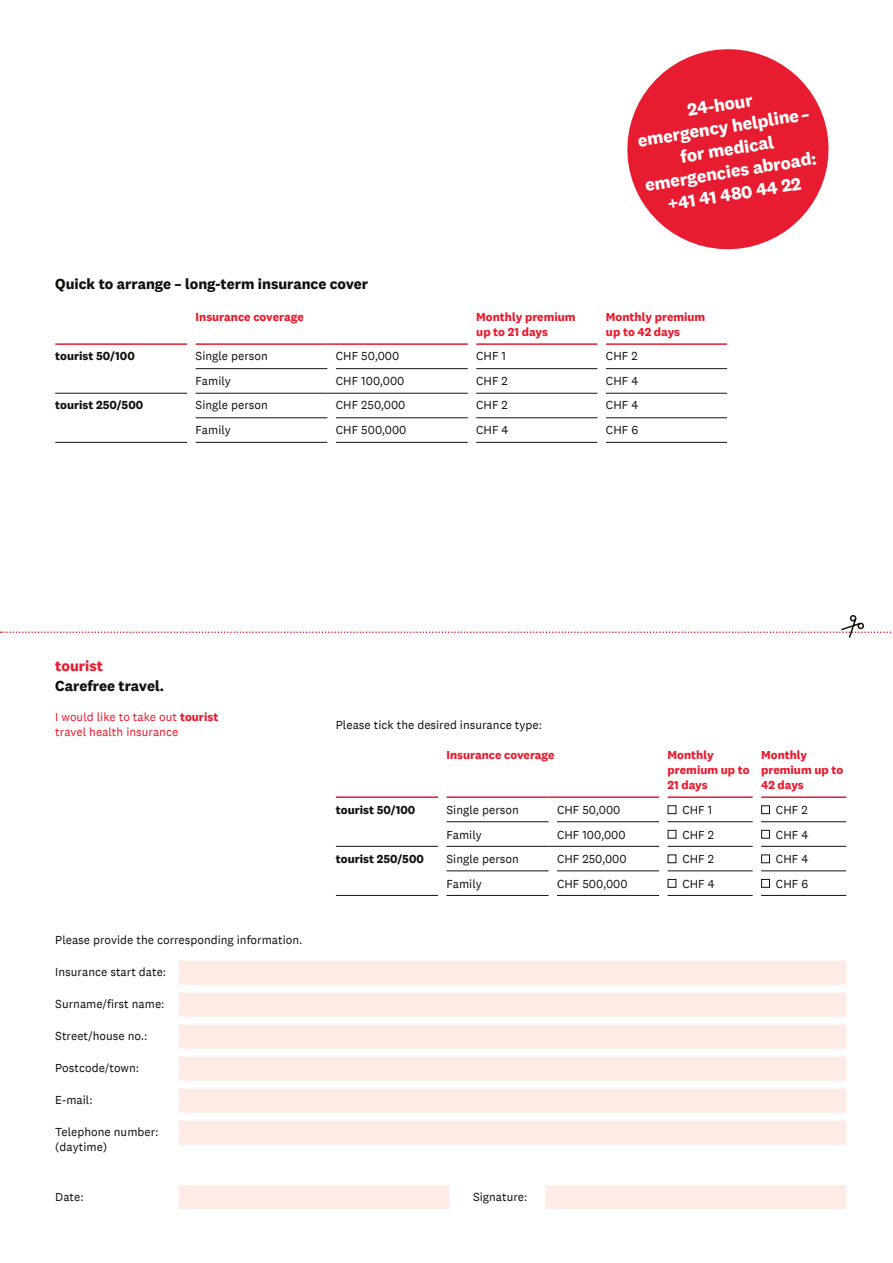
<style>
.page{position:relative;width:893px;height:1263px;background:#fff}
.page>*{position:absolute;margin:0;border:0;box-sizing:border-box;transform-origin:0 0}
.t1{font:700 18px/22.5px "National 2";color:#fff;text-align:center}
.t2{font:700 15px "National 2";color:#12120d}
.t3{font:700 15px "National 2";color:#e81c30}
.t4{font:12px/15px "National 2";color:#12120d}
.t5{font:700 12px/15px "National 2";color:#e81c30}
.t6{font:700 12px "National 2";color:#12120d}
.t7{font:12px/15px "National 2";color:#e81c30}
.s1{font-weight:700}
</style>
<div class="page">
<svg style="left:627px;top:49px;width:202px;height:201px;fill:#e81c30"></svg>
<hr style="left:196px;top:368px;width:131px;height:1px;background:#12120d">
<hr style="left:336px;top:368px;width:132px;height:1px;background:#12120d">
<hr style="left:606px;top:368px;width:121px;height:1px;background:#12120d">
<hr style="left:196px;top:417px;width:131px;height:1px;background:#12120d">
<hr style="left:336px;top:417px;width:132px;height:1px;background:#12120d">
<hr style="left:606px;top:417px;width:121px;height:1px;background:#12120d">
<hr style="left:55px;top:442px;width:132px;height:1px;background:#12120d">
<hr style="left:196px;top:442px;width:131px;height:1px;background:#12120d">
<hr style="left:336px;top:442px;width:132px;height:1px;background:#12120d">
<hr style="left:606px;top:442px;width:121px;height:1px;background:#12120d">
<hr style="left:476px;top:368px;width:121px;height:1px;background:#12120d">
<hr style="left:476px;top:417px;width:121px;height:1px;background:#12120d">
<hr style="left:476px;top:442px;width:121px;height:1px;background:#12120d">
<hr style="left:55px;top:393px;width:132px;height:1px;background:#12120d">
<hr style="left:196px;top:393px;width:131px;height:1px;background:#12120d">
<hr style="left:336px;top:393px;width:132px;height:1px;background:#12120d">
<hr style="left:476px;top:393px;width:121px;height:1px;background:#12120d">
<hr style="left:606px;top:393px;width:121px;height:1px;background:#12120d">
<hr style="left:55px;top:343px;width:132px;height:2px;background:#e81c30">
<hr style="left:196px;top:343px;width:131px;height:2px;background:#e81c30">
<svg style="left:327px;top:343px;width:9px;height:2px"></svg>
<hr style="left:336px;top:343px;width:132px;height:2px;background:#e81c30">
<hr style="left:476px;top:343px;width:121px;height:2px;background:#e81c30">
<hr style="left:606px;top:343px;width:121px;height:2px;background:#e81c30">
<hr style="left:446px;top:821px;width:103px;height:1px;background:#12120d">
<hr style="left:557px;top:821px;width:102px;height:1px;background:#12120d">
<hr style="left:761px;top:821px;width:85px;height:1px;background:#12120d">
<hr style="left:446px;top:871px;width:103px;height:1px;background:#12120d">
<hr style="left:557px;top:871px;width:102px;height:1px;background:#12120d">
<hr style="left:761px;top:871px;width:85px;height:1px;background:#12120d">
<hr style="left:336px;top:895px;width:102px;height:1px;background:#12120d">
<hr style="left:446px;top:895px;width:103px;height:1px;background:#12120d">
<hr style="left:557px;top:895px;width:102px;height:1px;background:#12120d">
<hr style="left:761px;top:895px;width:85px;height:1px;background:#12120d">
<hr style="left:668px;top:821px;width:85px;height:1px;background:#12120d">
<hr style="left:668px;top:871px;width:85px;height:1px;background:#12120d">
<hr style="left:668px;top:895px;width:85px;height:1px;background:#12120d">
<hr style="left:336px;top:846px;width:102px;height:1px;background:#12120d">
<hr style="left:446px;top:846px;width:103px;height:1px;background:#12120d">
<hr style="left:557px;top:846px;width:102px;height:1px;background:#12120d">
<hr style="left:668px;top:846px;width:85px;height:1px;background:#12120d">
<hr style="left:761px;top:846px;width:85px;height:1px;background:#12120d">
<hr style="left:336px;top:796px;width:102px;height:2px;background:#e81c30">
<hr style="left:446px;top:796px;width:103px;height:2px;background:#e81c30">
<svg style="left:549px;top:796px;width:8px;height:2px"></svg>
<hr style="left:557px;top:796px;width:102px;height:2px;background:#e81c30">
<hr style="left:668px;top:796px;width:85px;height:2px;background:#e81c30">
<hr style="left:761px;top:796px;width:85px;height:2px;background:#e81c30">
<div style="left:668px;top:805px;width:8px;height:9px;border:1px solid #12120d"></div>
<div style="left:761px;top:805px;width:9px;height:9px;border:1px solid #12120d"></div>
<div style="left:668px;top:830px;width:8px;height:9px;border:1px solid #12120d"></div>
<div style="left:761px;top:830px;width:9px;height:9px;border:1px solid #12120d"></div>
<div style="left:761px;top:854px;width:9px;height:9px;border:1px solid #12120d"></div>
<div style="left:668px;top:879px;width:8px;height:9px;border:1px solid #12120d"></div>
<div style="left:761px;top:879px;width:9px;height:9px;border:1px solid #12120d"></div>
<div style="left:179px;top:961px;width:667px;height:24px;background:#fdece6"></div>
<div style="left:179px;top:993px;width:667px;height:24px;background:#fdece6"></div>
<div style="left:179px;top:1025px;width:667px;height:24px;background:#fdece6"></div>
<div style="left:179px;top:1057px;width:667px;height:24px;background:#fdece6"></div>
<div style="left:179px;top:1089px;width:667px;height:24px;background:#fdece6"></div>
<div style="left:179px;top:1121px;width:667px;height:24px;background:#fdece6"></div>
<div style="left:545px;top:1185px;width:301px;height:24px;background:#fdece6"></div>
<div style="left:179px;top:1185px;width:271px;height:24px;background:#fdece6"></div>
<svg style="left:1px;top:615px;width:892px;height:23px"></svg>
<h1 class="t1" style="left:633px;top:107px;width:175px;rotate:-9deg">24-hour<br>emergency helpline– for medical emergencies abroad: +41 41 480 44 22</h1>
<p class="t2" style="left:55px;top:275px;width:314px">Quick to arrange – long-term insurance cover</p>
<p class="t5" style="left:196px;top:309px;width:110px">Insurance coverage</p>
<p class="t5" style="left:476px;top:309px;width:101px">Monthly premium up to 21 days</p>
<p class="t5" style="left:606px;top:309px;width:101px">Monthly premium up to 42 days</p>
<p class="t6" style="left:55px;top:349px;width:81px">tourist 50/100</p>
<p class="t4" style="left:196px;top:348px;width:74px">Single person</p>
<p class="t4" style="left:336px;top:348px;width:65px">CHF 50,000</p>
<p class="t4" style="left:476px;top:348px;width:31px">CHF 1</p>
<p class="t4" style="left:606px;top:348px;width:33px">CHF 2</p>
<p class="t4" style="left:196px;top:373px;width:37px">Family</p>
<p class="t4" style="left:336px;top:373px;width:70px">CHF 100,000</p>
<p class="t4" style="left:476px;top:373px;width:33px">CHF 2</p>
<p class="t4" style="left:606px;top:373px;width:34px">CHF 4</p>
<p class="t6" style="left:55px;top:398px;width:89px">tourist 250/500</p>
<p class="t4" style="left:196px;top:398px;width:74px">Single person</p>
<p class="t4" style="left:336px;top:398px;width:71px">CHF 250,000</p>
<p class="t4" style="left:476px;top:398px;width:33px">CHF 2</p>
<p class="t4" style="left:606px;top:398px;width:34px">CHF 4</p>
<p class="t4" style="left:196px;top:422px;width:37px">Family</p>
<p class="t4" style="left:336px;top:422px;width:72px">CHF 500,000</p>
<p class="t4" style="left:476px;top:422px;width:34px">CHF 4</p>
<p class="t4" style="left:606px;top:422px;width:34px">CHF 6</p>
<p class="t3" style="left:55px;top:657px;width:49px">tourist</p>
<p class="t2" style="left:55px;top:676px;width:110px">Carefree travel.</p>
<p class="t7" style="left:55px;top:709px;width:165px">I would like to take out <span class="s1">tourist </span>travel health insurance</p>
<p class="t4" style="left:336px;top:718px;width:208px">Please tick the desired insurance type:</p>
<p class="t5" style="left:446px;top:747px;width:110px">Insurance coverage</p>
<p class="t5" style="left:668px;top:747px;width:84px">Monthly premium up to<br>21 days</p>
<p class="t5" style="left:761px;top:747px;width:84px">Monthly premium up to<br>42 days</p>
<p class="t6" style="left:336px;top:802px;width:81px">tourist 50/100</p>
<p class="t4" style="left:446px;top:802px;width:74px">Single person</p>
<p class="t4" style="left:557px;top:802px;width:65px">CHF 50,000</p>
<p class="t4" style="left:682px;top:802px;width:31px">CHF 1</p>
<p class="t4" style="left:776px;top:802px;width:33px">CHF 2</p>
<p class="t4" style="left:446px;top:827px;width:37px">Family</p>
<p class="t4" style="left:557px;top:827px;width:70px">CHF 100,000</p>
<p class="t4" style="left:682px;top:827px;width:33px">CHF 2</p>
<p class="t4" style="left:776px;top:827px;width:34px">CHF 4</p>
<p class="t6" style="left:336px;top:852px;width:89px">tourist 250/500</p>
<p class="t4" style="left:446px;top:851px;width:74px">Single person</p>
<p class="t4" style="left:557px;top:851px;width:71px">CHF 250,000</p>
<p class="t4" style="left:682px;top:851px;width:33px">CHF 2</p>
<p class="t4" style="left:776px;top:851px;width:34px">CHF 4</p>
<p class="t4" style="left:446px;top:876px;width:37px">Family</p>
<p class="t4" style="left:557px;top:876px;width:72px">CHF 500,000</p>
<p class="t4" style="left:682px;top:876px;width:34px">CHF 4</p>
<p class="t4" style="left:776px;top:876px;width:34px">CHF 6</p>
<p class="t4" style="left:55px;top:932px;width:249px">Please provide the corresponding information.</p>
<p class="t4" style="left:55px;top:964px;width:113px">Insurance start date:</p>
<p class="t4" style="left:55px;top:996px;width:111px">Surname/first name:</p>
<p class="t4" style="left:55px;top:1028px;width:94px">Street/house no.:</p>
<p class="t4" style="left:55px;top:1060px;width:85px">Postcode/town:</p>
<p class="t4" style="left:55px;top:1092px;width:39px">E-mail:</p>
<p class="t4" style="left:55px;top:1124px;width:105px">Telephone number: (daytime)</p>
<p class="t4" style="left:55px;top:1189px;width:30px">Date:</p>
<p class="t4" style="left:473px;top:1189px;width:56px">Signature:</p>
</div>
